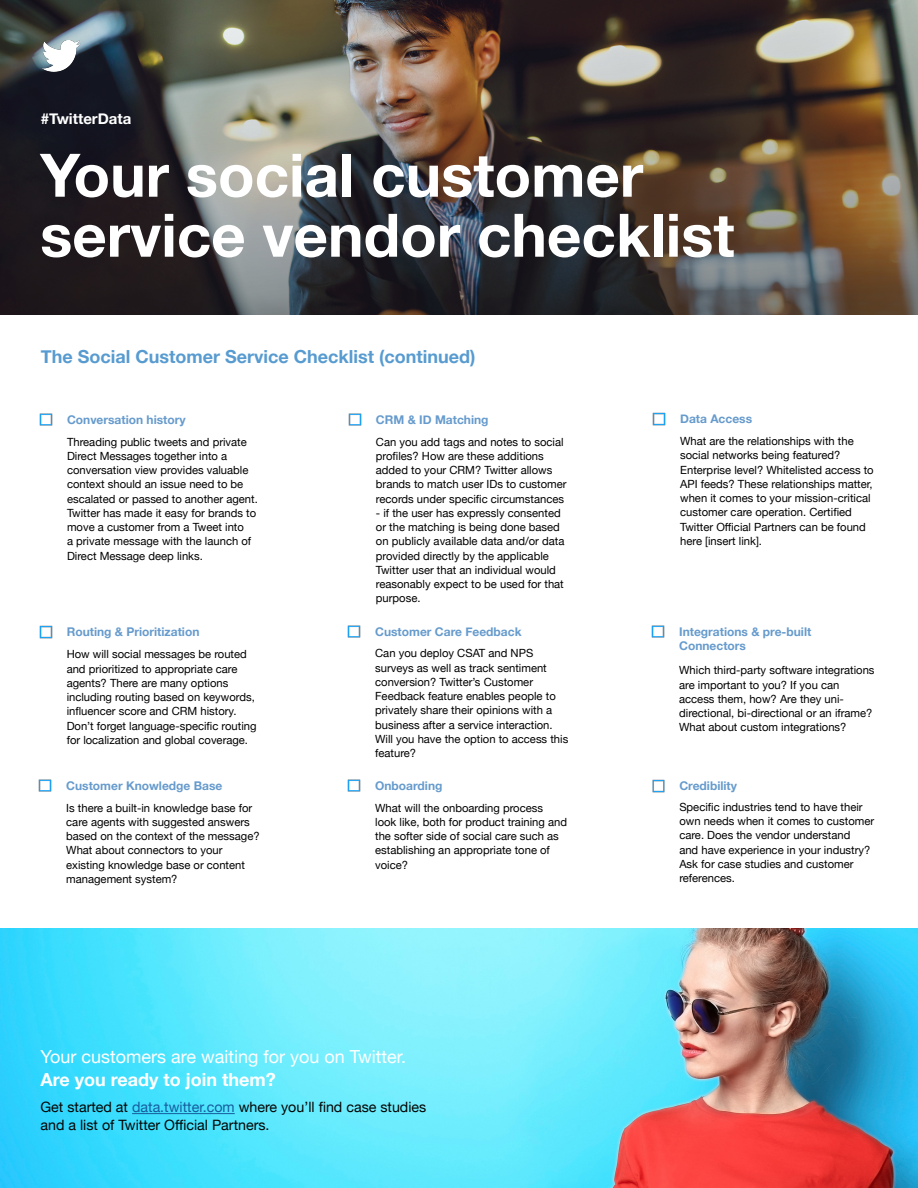
<style>
.page{position:relative;width:918px;height:1188px;background:#fff}
.page>*{position:absolute;margin:0;border:0;box-sizing:border-box;transform-origin:0 0}
.t1{font:700 60px/60px "Helvetica Neue";color:#fff}
.t2{font:700 18px "Helvetica Neue";color:#579bd0}
.t3{font:18px "Helvetica Neue";color:#fff}
.t4{font:700 18px "Helvetica Neue";color:#fff}
.t5{font:700 15px "Helvetica Neue";color:#fff}
.t6{font:14.25px/18px "Helvetica Neue";color:#040503}
.t7{font:700 12px/14.2px "Helvetica Neue";color:#669bcd}
.t8{font:11.25px/14.2px "Helvetica Neue";color:#000}
.s1{color:#175d9e}
</style>
<div class="page">
<img style="left:0;top:0;width:918px;height:315px">
<img style="left:40px;top:40px;width:40px;height:32px">
<img style="left:39px;top:413px;width:14px;height:13px">
<img style="left:652px;top:779px;width:13px;height:14px">
<img style="left:652px;top:412px;width:14px;height:14px">
<img style="left:347px;top:625px;width:14px;height:13px">
<img style="left:651px;top:625px;width:14px;height:13px">
<img style="left:38px;top:779px;width:14px;height:13px">
<img style="left:347px;top:779px;width:14px;height:13px">
<img style="left:0;top:929px;width:918px;height:259px">
<hr style="left:132px;top:1113px;width:103px;height:1px;background:#175d9e">
<img style="left:39px;top:625px;width:14px;height:14px">
<img style="left:348px;top:413px;width:14px;height:13px">
<h3 class="t5" style="left:41px;top:110px;width:92px">#TwitterData</h3>
<h1 class="t1" style="left:40px;top:144px;width:696px">Your social customer service vendor checklist</h1>
<h2 class="t2" style="left:41px;top:346px;width:436px">The Social Customer Service Checklist (continued)</h2>
<p class="t7" style="left:67px;top:412px;width:120px">Conversation history</p>
<p class="t8" style="left:67px;top:434px;width:192px">Threading public tweets and private Direct Messages together into a conversation view provides valuable context should an issue need to be escalated or passed to another agent.<br>Twitter has made it easy for brands to move a customer from a Tweet into<br>a private message with the launch of Direct Message deep links.</p>
<p class="t7" style="left:67px;top:624px;width:134px">Routing &amp; Prioritization</p>
<p class="t8" style="left:67px;top:647px;width:191px">How will social messages be routed and prioritized to appropriate care agents? There are many options including routing based on keywords, influencer score and CRM history.<br>Don’t forget language-specific routing for localization and global coverage.</p>
<p class="t7" style="left:66px;top:778px;width:158px">Customer Knowledge Base</p>
<p class="t8" style="left:66px;top:800px;width:195px">Is there a built-in knowledge base for care agents with suggested answers based on the context of the message?<br>What about connectors to your existing knowledge base or content management system?</p>
<p class="t7" style="left:376px;top:412px;width:114px">CRM &amp; ID Matching</p>
<p class="t8" style="left:376px;top:434px;width:192px">Can you add tags and notes to social profiles? How are these additions added to your CRM? Twitter allows brands to match user IDs to customer records under specific circumstances</p>
<p class="t8" style="left:376px;top:505px;width:190px">- if the user has expressly consented or the matching is being done based on publicly available data and/or data provided directly by the applicable<br>Twitter user that an individual would reasonably expect to be used for that purpose.</p>
<p class="t7" style="left:375px;top:624px;width:148px">Customer Care Feedback</p>
<p class="t8" style="left:375px;top:646px;width:195px">Can you deploy CSAT and NPS surveys as well as track sentiment conversion? Twitter’s Customer<br>Feedback feature enables people to privately share their opinions with a business after a service interaction.<br>Will you have the option to access this feature?</p>
<p class="t7" style="left:375px;top:778px;width:69px">Onboarding</p>
<p class="t8" style="left:375px;top:800px;width:193px">What will the onboarding process look like, both for product training and the softer side of social care such as establishing an appropriate tone of voice?</p>
<h2 class="t3" style="left:40px;top:1046px;width:367px">Your customers are waiting for you on Twitter.</h2>
<h2 class="t4" style="left:40px;top:1068px;width:237px">Are you ready to join them?</h2>
<p class="t6" style="left:40px;top:1098px;width:387px">Get started at <span class="s1">data.twitter.com</span> where you’ll find case studies and a list of Twitter Official Partners.</p>
<p class="t7" style="left:680px;top:412px;width:73px">Data Access</p>
<p class="t8" style="left:680px;top:434px;width:195px">What are the relationships with the social networks being featured?<br>Enterprise level? Whitelisted access to API feeds? These relationships matter, when it comes to your mission-critical customer care operation. Certified Twitter Official Partners can be found here [insert link].</p>
<p class="t7" style="left:679px;top:624px;width:134px">Integrations &amp; pre-built<br>Connectors</p>
<p class="t8" style="left:679px;top:663px;width:197px">Which third-party software integrations are important to you? If you can access them, how? Are they uni&shy;directional, bi-directional or an iframe?<br>What about custom integrations?</p>
<p class="t7" style="left:679px;top:778px;width:59px">Credibility</p>
<p class="t8" style="left:679px;top:800px;width:196px">Specific industries tend to have their own needs when it comes to customer care. Does the vendor understand<br>and have experience in your industry?<br>Ask for case studies and customer references.</p>
</div>
